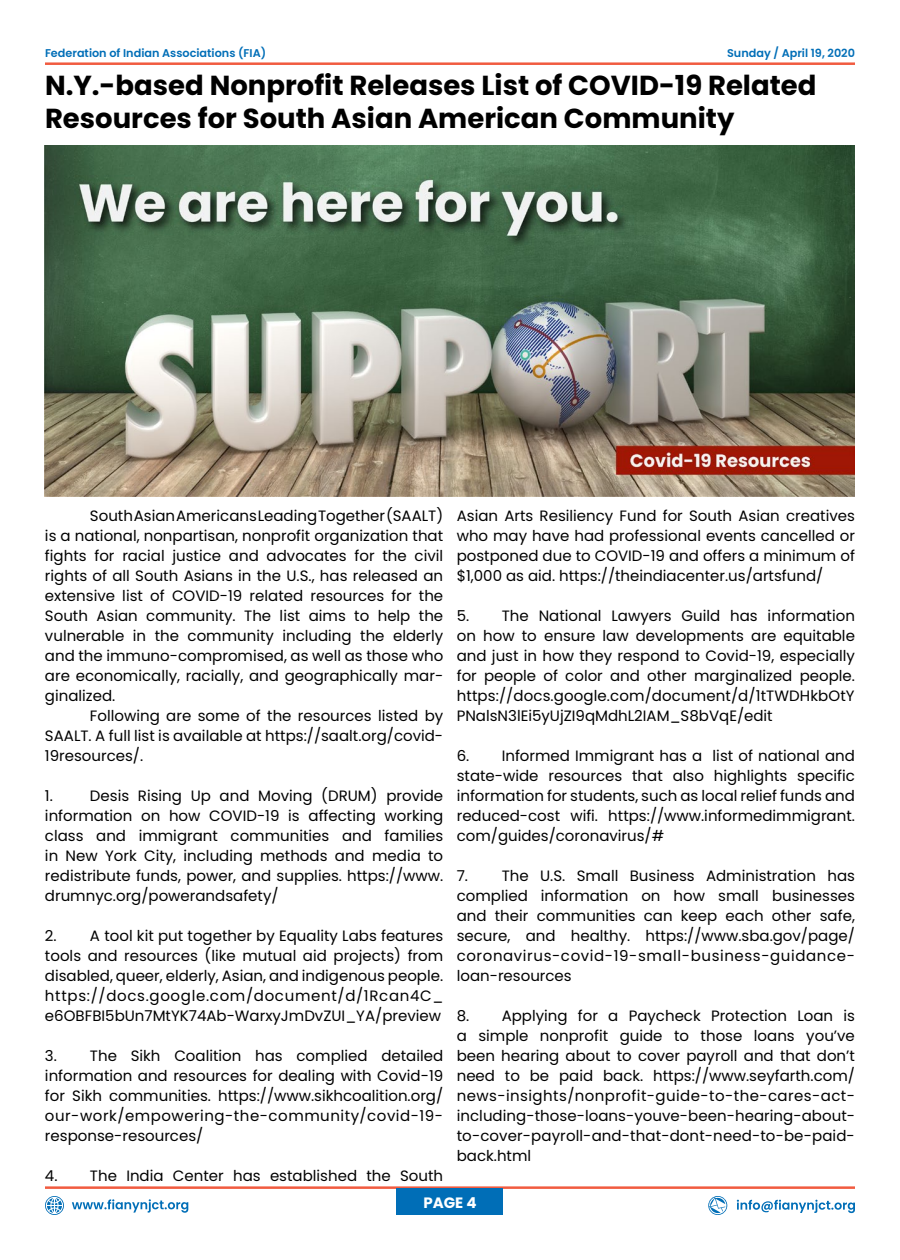
<style>
.page{position:relative;width:900px;height:1260px;background:#fff}
.page>*{position:absolute;margin:0;border:0;box-sizing:border-box;transform-origin:0 0}
.t1{font:700 27.5px/33px "Poppins";color:#000}
.t2{font:15px/20px "Poppins";color:#000;text-align:justify}
.t3{font:700 15px "Poppins";color:#fff}
.t4{font:600 11.25px "Poppins";color:#006eb7}
</style>
<div class="page">
<hr style="left:45px;top:1186px;width:810px;height:3px;background:#f15b40">
<hr style="left:45px;top:62px;width:810px;height:3px;background:#f15b40">
<svg style="left:737px;top:1200px;width:118px;height:13px"></svg>
<svg style="left:708px;top:1196px;width:19px;height:19px"></svg>
<svg style="left:72px;top:1199px;width:116px;height:14px"></svg>
<svg style="left:45px;top:1196px;width:19px;height:19px"></svg>
<div style="left:397px;top:1189px;width:106px;height:26px;background:#006eb7"></div>
<img style="left:45px;top:145px;width:810px;height:351px">
<p class="t4" style="left:45px;top:46px;width:223px">Federation of Indian Associations (FIA)</p>
<p class="t4" style="left:727px;top:46px;width:129px">Sunday / April 19, 2020</p>
<h1 class="t1" style="left:45px;top:69px;width:773px">N.Y.-based Nonprofit Releases List of COVID-19 Related<br>Resources for South Asian American Community</h1>
<p class="t2" style="left:45px;top:506px;width:400px;text-indent:45px">South Asian Americans Leading Together (SAALT) is a national, nonpartisan, nonprofit organization that fights for racial justice and advocates for the civil rights of all South Asians in the U.S., has released an extensive list of COVID-19 related resources for the South Asian community. The list aims to help the vulnerable in the community including the elderly and the immuno-compromised, as well as those who are economically, racially, and geographically mar&shy;ginalized.</p>
<p class="t2" style="left:45px;top:706px;width:400px;text-indent:45px">Following are some of the resources listed by SAALT. A full list is available at https://saalt.org/covid-19resources/.</p>
<p class="t2" style="left:45px;top:786px;width:9px">1.</p>
<p class="t2" style="left:45px;top:786px;width:400px;text-indent:45px">Desis Rising Up and Moving (DRUM) provide information on how COVID-19 is affecting working class and immigrant communities and families in New York City, including methods and media to redistribute funds, power, and supplies. https://www. drumnyc.org/powerandsafety/</p>
<p class="t2" style="left:45px;top:926px;width:400px">2. A tool kit put together by Equality Labs features tools and resources (like mutual aid projects) from disabled, queer, elderly, Asian, and indigenous people. https://docs.google.com/document/d/1Rcan4C_ e6OBFBI5bUn7MtYK74Ab-WarxyJmDvZUI_YA/preview</p>
<p class="t2" style="left:45px;top:1045px;width:400px">3. The Sikh Coalition has complied detailed information and resources for dealing with Covid-19 for Sikh communities. https://www.sikhcoalition.org/ our-work/empowering-the-community/covid-19- response-resources/</p>
<p class="t2" style="left:45px;top:1165px;width:400px">4. The India Center has established the South</p>
<p class="t2" style="left:457px;top:505px;width:400px">Asian Arts Resiliency Fund for South Asian creatives who may have had professional events cancelled or postponed due to COVID-19 and offers a minimum of $1,000 as aid. https://theindiacenter.us/artsfund/</p>
<p class="t2" style="left:457px;top:605px;width:400px">5. The National Lawyers Guild has information on how to ensure law developments are equitable and just in how they respond to Covid-19, especially for people of color and other marginalized people. https://docs.google.com/document/d/1tTWDHkbOtY PNalsN3lEi5yUjZI9qMdhL2IAM_S8bVqE/edit</p>
<p class="t2" style="left:457px;top:745px;width:400px">6. Informed Immigrant has a list of national and state-wide resources that also highlights specific information for students, such as local relief funds and reduced-cost wifi. https://www.informedimmigrant. com/guides/coronavirus/#</p>
<p class="t2" style="left:457px;top:865px;width:400px">7. The U.S. Small Business Administration has complied information on how small businesses and their communities can keep each other safe, secure, and healthy. https://www.sba.gov/page/ coronavirus-covid-19-small-business-guidance&shy;loan-resources</p>
<p class="t2" style="left:457px;top:1005px;width:400px">8. Applying for a Paycheck Protection Loan is a simple nonprofit guide to those loans you’ve been hearing about to cover payroll and that don’t need to be paid back. https://www.seyfarth.com/ news-insights/nonprofit-guide-to-the-cares-act&shy;including-those-loans-youve-been-hearing-about&shy;to-cover-payroll-and-that-dont-need-to-be-paid&shy;back.html</p>
<p class="t3" style="left:423px;top:1194px;width:55px">PAGE 4</p>
</div>
